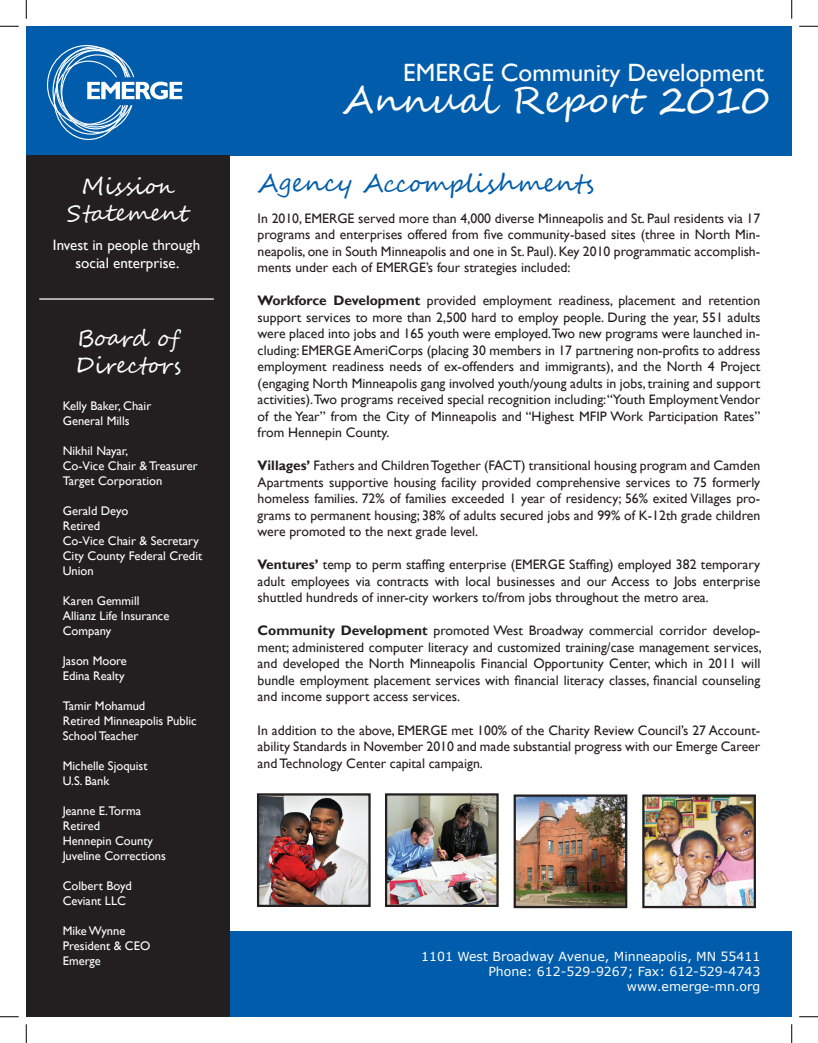
<style>
.page{position:relative;width:818px;height:1043px;background:#fff}
.page>*{position:absolute;margin:0;border:0;box-sizing:border-box;transform-origin:0 0}
.t1{font:37.5px "Segoe Script";color:#fff}
.t2{font:25px "Gill Sans";color:#fff}
.t3{font:25px "Segoe Script";color:#015dab}
.t4{font:22.5px/27px "Segoe Script";color:#fff}
.t5{font:15px/18px "Gill Sans";color:#fff;text-align:center}
.t6{font:13.75px/16.5px "Gill Sans";color:#231f20;text-align:justify}
.t7{font:12.5px/15px "Gill Sans";color:#fff}
.t8{font:12.5px/15px "Verdana";color:#fff;text-align:right}
.s1{font-weight:700}
</style>
<div class="page">
<div style="left:26px;top:26px;width:765px;height:130px;background:#015dab"></div>
<svg style="left:47px;top:45px;width:135px;height:95px"></svg>
<div style="left:26px;top:931px;width:765px;height:85px;background:#015dab"></div>
<div style="left:26px;top:156px;width:204px;height:860px;background:#231f20"></div>
<hr style="left:39px;top:298px;width:175px;height:2px;background:#fff">
<img style="left:260px;top:796px;width:107px;height:108px">
<div style="left:257px;top:793px;width:113px;height:114px;border:2px solid #231f20"></div>
<img style="left:388px;top:796px;width:107px;height:108px">
<div style="left:385px;top:793px;width:113px;height:114px;border:2px solid #231f20"></div>
<img style="left:645px;top:797px;width:107px;height:108px">
<div style="left:642px;top:794px;width:113px;height:114px;border:2px solid #231f20"></div>
<img style="left:516px;top:797px;width:108px;height:108px">
<div style="left:513px;top:794px;width:114px;height:114px;border:2px solid #231f20"></div>
<svg style="left:0;top:25px;width:19px;height:2px"></svg>
<svg style="left:799px;top:25px;width:19px;height:2px"></svg>
<svg style="left:0;top:1016px;width:19px;height:1px"></svg>
<svg style="left:799px;top:1016px;width:19px;height:1px"></svg>
<svg style="left:25px;top:0;width:2px;height:19px"></svg>
<svg style="left:25px;top:1024px;width:2px;height:18px"></svg>
<svg style="left:791px;top:0;width:1px;height:19px"></svg>
<svg style="left:791px;top:1024px;width:1px;height:18px"></svg>
<h3 class="t4" style="left:67px;top:173px;width:122px;text-align:center">Mission<br>Statement</h3>
<p class="t5" style="left:53px;top:236px;width:149px">Invest in people through social enterprise.</p>
<h3 class="t4" style="left:75px;top:325px;width:108px">Board of<br>Directors</h3>
<p class="t7" style="left:63px;top:398px;width:90px">Kelly Baker, Chair<br>General Mills</p>
<p class="t7" style="left:63px;top:443px;width:137px">Nikhil Nayar,<br>Co-Vice Chair &amp; Treasurer<br>Target Corporation</p>
<p class="t7" style="left:63px;top:503px;width:141px">Gerald Deyo<br>Retired<br>Co-Vice Chair &amp; Secretary<br>City County Federal Credit<br>Union</p>
<p class="t7" style="left:63px;top:593px;width:108px">Karen Gemmill<br>Allianz Life Insurance<br>Company</p>
<p class="t7" style="left:63px;top:653px;width:66px">Jason Moore<br>Edina Realty</p>
<p class="t7" style="left:63px;top:698px;width:135px">Tamir Mohamud<br>Retired Minneapolis Public<br>School Teacher</p>
<p class="t7" style="left:63px;top:758px;width:86px">Michelle Sjoquist<br>U.S. Bank</p>
<p class="t7" style="left:63px;top:803px;width:105px">Jeanne E.Torma<br>Retired<br>Hennepin County<br>Juveline Corrections</p>
<p class="t7" style="left:63px;top:878px;width:71px">Colbert Boyd<br>Ceviant LLC</p>
<p class="t7" style="left:63px;top:923px;width:89px">Mike Wynne<br>President &amp; CEO<br>Emerge</p>
<h2 class="t2" style="left:403px;top:58px;width:362px">EMERGE Community Development</h2>
<h1 class="t1" style="left:342px;top:70px;width:428px">Annual Report 2010</h1>
<h2 class="t3" style="left:258px;top:163px;width:338px">Agency Accomplishments</h2>
<p class="t6" style="left:258px;top:210px;width:504px">In 2010, EMERGE served more than 4,000 diverse Minneapolis and St. Paul residents via 17 programs and enterprises offered from five community-based sites (three in North Min&shy;neapolis, one in South Minneapolis and one in St. Paul). Key 2010 programmatic accomplish&shy;ments under each of EMERGE’s four strategies included:</p>
<p class="t6" style="left:258px;top:292px;width:504px"><span class="s1">Workforce Development</span> provided employment readiness, placement and retention support services to more than 2,500 hard to employ people. During the year, 551 adults were placed into jobs and 165 youth were employed.Two new programs were launched in&shy;cluding: EMERGE AmeriCorps (placing 30 members in 17 partnering non-profits to address employment readiness needs of ex-offenders and immigrants), and the North 4 Project (engaging North Minneapolis gang involved youth/young adults in jobs, training and support activities).Two programs received special recognition including: “Youth Employment Vendor of the Year” from the City of Minneapolis and “Highest MFIP Work Participation Rates” from Hennepin County.</p>
<p class="t6" style="left:258px;top:457px;width:504px"><span class="s1">Villages’</span> Fathers and Children Together (FACT) transitional housing program and Camden Apartments supportive housing facility provided comprehensive services to 75 formerly homeless families. 72% of families exceeded 1 year of residency; 56% exited Villages pro&shy;grams to permanent housing; 38% of adults secured jobs and 99% of K-12th grade children were promoted to the next grade level.</p>
<p class="t6" style="left:258px;top:556px;width:504px"><span class="s1">Ventures’</span> temp to perm staffing enterprise (EMERGE Staffing) employed 382 temporary adult employees via contracts with local businesses and our Access to Jobs enterprise shuttled hundreds of inner-city workers to/from jobs throughout the metro area.</p>
<p class="t6" style="left:258px;top:622px;width:505px"><span class="s1">Community Development</span> promoted West Broadway commercial corridor develop&shy;ment; administered computer literacy and customized training/case management services, and developed the North Minneapolis Financial Opportunity Center, which in 2011 will bundle employment placement services with financial literacy classes, financial counseling and income support access services.</p>
<p class="t6" style="left:258px;top:722px;width:504px">In addition to the above, EMERGE met 100% of the Charity Review Council’s 27 Account&shy;ability Standards in November 2010 and made substantial progress with our Emerge Career and Technology Center capital campaign.</p>
<p class="t8" style="left:421px;top:948px;width:340px">1101 West Broadway Avenue, Minneapolis, MN 55411<br>Phone: 612-529-9267; Fax: 612-529-4743 www.emerge-mn.org</p>
</div>
